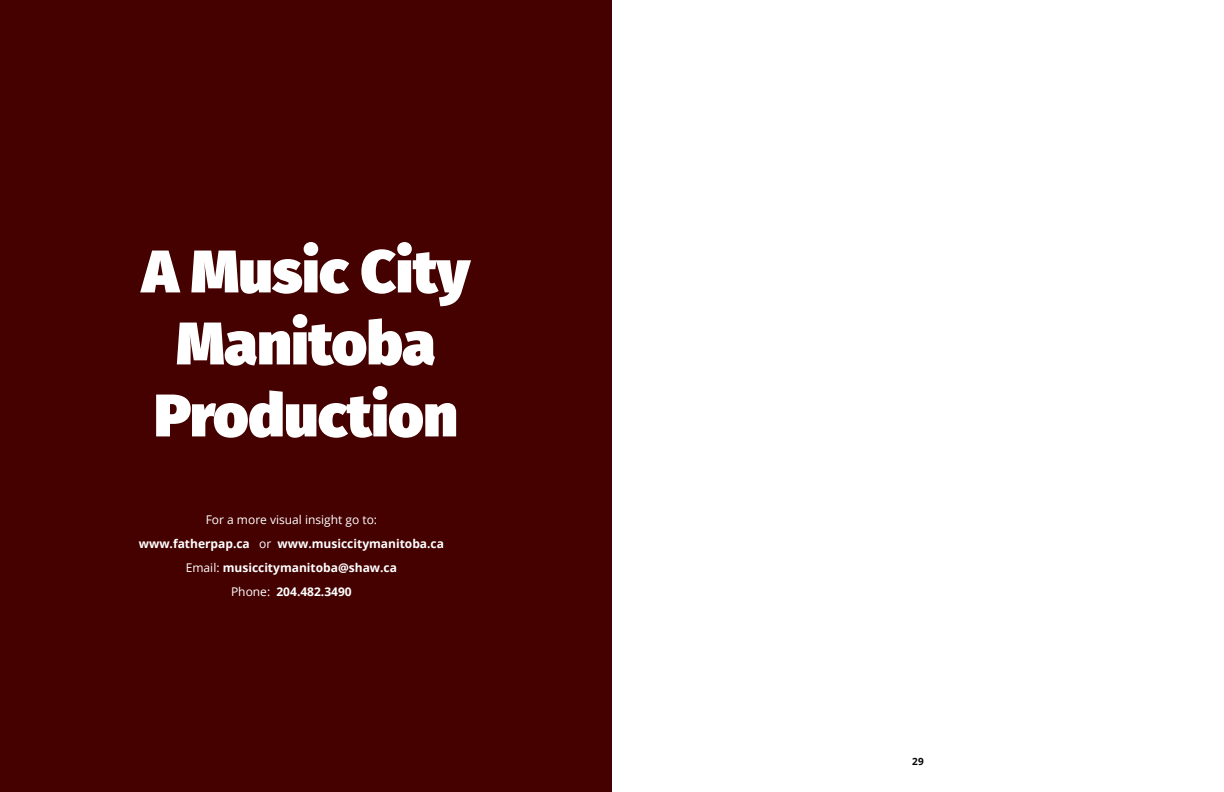
<style>
.page{position:relative;width:1224px;height:792px;background:#fff}
.page>*{position:absolute;margin:0;border:0;box-sizing:border-box;transform-origin:0 0}
.t1{font:900 60px "Fira Sans";color:#fff}
.t2{font:700 12px "Open Sans";color:#fff}
.t3{font:12px "Open Sans";color:#fff}
.t4{font:700 10px "Open Sans";color:#040503}
.s1{font-weight:400}
</style>
<div class="page">
<div style="left:0;top:0;width:612px;height:792px;background:#450000"></div>
<p class="t1" style="left:142px;top:216px;width:329px">A Music City</p>
<p class="t1" style="left:177px;top:288px;width:260px">Manitoba</p>
<p class="t1" style="left:154px;top:360px;width:305px">Production</p>
<p class="t3" style="left:206px;top:511px;width:173px">For a more visual insight go to:</p>
<p class="t2" style="left:139px;top:535px;width:307px">www.fatherpap.ca <span class="s1">or</span> www.musiccitymanitoba.ca</p>
<p class="t2" style="left:186px;top:559px;width:213px"><span class="s1">Email:</span> musiccitymanitoba@shaw.ca</p>
<p class="t2" style="left:231px;top:583px;width:122px"><span class="s1">Phone:</span> 204.482.3490</p>
<p class="t4" style="left:912px;top:754px;width:13px">29</p>
</div>
